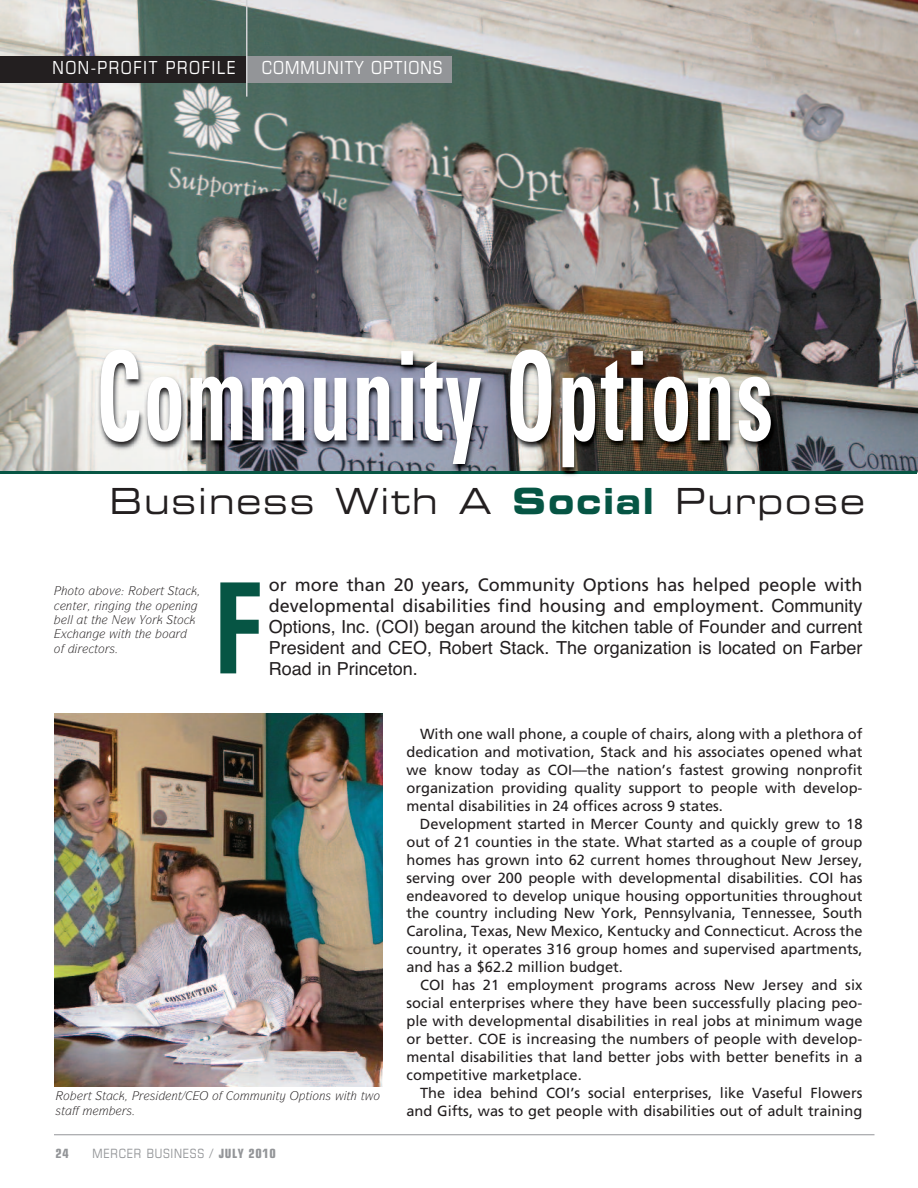
<style>
.page{position:relative;width:918px;height:1188px;background:#fff}
.page>*{position:absolute;margin:0;border:0;box-sizing:border-box;transform-origin:0 0}
.t1{font:700 condensed 126px "Univers";color:#065544;scale:.83 1}
.t2{font:700 condensed 123.75px "Univers";letter-spacing:.02em;color:#fff;scale:.67 1}
.t3{font:36px "Eurostile Extended Two";letter-spacing:.06em;color:#231f20;scale:.9 1}
.t4{font:18px/21px "Helvetica";color:#231f20;text-align:justify}
.t5{font:18px/21px "Frutiger";color:#231f20}
.t6{font:condensed 18px "Eurostile";letter-spacing:.085em;color:#fff}
.t7{font:condensed 18px "Eurostile";letter-spacing:.055em;color:#fff}
.t8{font:14.7px/17.9px "Frutiger";color:#231f20;text-align:justify}
.t9{font:condensed 12.75px "Eurostile";letter-spacing:.055em;color:#939598}
.t10{font:700 condensed 12.75px "Eurostile";color:#939598}
.t11{font:italic 12px "Itc Symbol";color:#231f20}
.s1{font-family:"Eurostile Bold Extended Two";color:#065544}
.s2{font-family:"Helvetica"}
.s3{font-weight:700}
</style>
<div class="page">
<img style="left:0;top:0;width:918px;height:471px">
<hr style="left:54px;top:1134px;width:820px;height:1px;background:#939598">
<div style="left:0;top:56px;width:247px;height:27px;background:#231f20"></div>
<div style="left:247px;top:56px;width:205px;height:27px;background:#939598"></div>
<hr style="left:246px;top:0;width:1px;height:97px;background:#d1d2d4">
<hr style="left:0;top:471px;width:916px;height:3px;background:#065544">
<img style="left:86px;top:299px;width:832px;height:177px">
<img style="left:86px;top:471px;width:830px;height:3px">
<img style="left:54px;top:713px;width:328px;height:374px">
<p class="t6" style="left:52px;top:61px;width:185px">NON-PROFIT PROFILE</p>
<p class="t7" style="left:262px;top:61px;width:182px">COMMUNITY OPTIONS</p>
<h2 class="t2" style="left:96px;top:351px;width:1012px">Community Options</h2>
<h3 class="t3" style="left:110px;top:487px;width:841px">Business With A <span class="s1">Social</span> Purpose</h3>
<p class="t11" style="left:68px;top:586px;width:19px">□▼□</p>
<p class="t11" style="left:136px;top:586px;width:44px">□ ▼▼</p>
<p class="t11" style="left:102px;top:601px;width:39px">■■▼</p>
<p class="t11" style="left:155px;top:601px;width:37px">□ ■■</p>
<p class="t11" style="left:67px;top:615px;width:29px">●● ▼▼</p>
<p class="t11" style="left:146px;top:615px;width:40px">□ ▼□</p>
<p class="t11" style="left:86px;top:630px;width:54px">■ ▼▼</p>
<p class="t11" style="left:94px;top:644px;width:23px">▼□ ▲</p>
<h1 class="t1" style="left:214px;top:582px;width:58px">F</h1>
<p class="t5" style="left:269px;top:575px;width:595px">or more than 20 years, Community Options has helped people with developmental disabilities find housing and employment. <span class="s2">Community</span></p>
<p class="t4" style="left:269px;top:616px;width:595px">Options, Inc. (COI) began around the kitchen table of Founder and current President and CEO, Robert Stack. The organization is located on Farber Road in Princeton.</p>
<p class="t11" style="left:63px;top:1092px;width:44px">□ ▼▼</p>
<p class="t11" style="left:150px;top:1092px;width:34px">▲ ■▼</p>
<p class="t11" style="left:260px;top:1092px;width:21px">◆■▼</p>
<p class="t11" style="left:306px;top:1092px;width:27px">▼ □■▲</p>
<p class="t11" style="left:347px;top:1092px;width:35px">▼▼□</p>
<p class="t10" style="left:56px;top:1149px;width:15px">24</p>
<p class="t9" style="left:93px;top:1149px;width:185px">MERCER BUSINESS / <span class="s3">JULY 2010</span></p>
<p class="t8" style="left:406px;top:726px;width:458px;text-indent:14px">With one wall phone, a couple of chairs, along with a plethora of dedication and motivation, Stack and his associates opened what we know today as COI—the nation’s fastest growing nonprofit organization providing quality support to people with develop&shy;mental disabilities in 24 offices across 9 states.</p>
<p class="t8" style="left:406px;top:816px;width:458px;text-indent:13px">Development started in Mercer County and quickly grew to 18 out of 21 counties in the state. What started as a couple of group homes has grown into 62 current homes throughout New Jersey, serving over 200 people with developmental disabilities. COI has endeavored to develop unique housing opportunities throughout the country including New York, Pennsylvania, Tennessee, South Carolina, Texas, New Mexico, Kentucky and Connecticut. Across the country, it operates 316 group homes and supervised apartments, and has a $62.2 million budget.</p>
<p class="t8" style="left:407px;top:977px;width:458px;text-indent:13px">COI has 21 employment programs across New Jersey and six social enterprises where they have been successfully placing peo&shy;ple with developmental disabilities in real jobs at minimum wage or better. COE is increasing the numbers of people with develop&shy;mental disabilities that land better jobs with better benefits in a competitive marketplace.</p>
<p class="t8" style="left:407px;top:1085px;width:458px;text-align:right">The idea behind COI’s social enterprises, like Vaseful Flowers and Gifts, was to get people with disabilities out of adult training</p>
</div>
